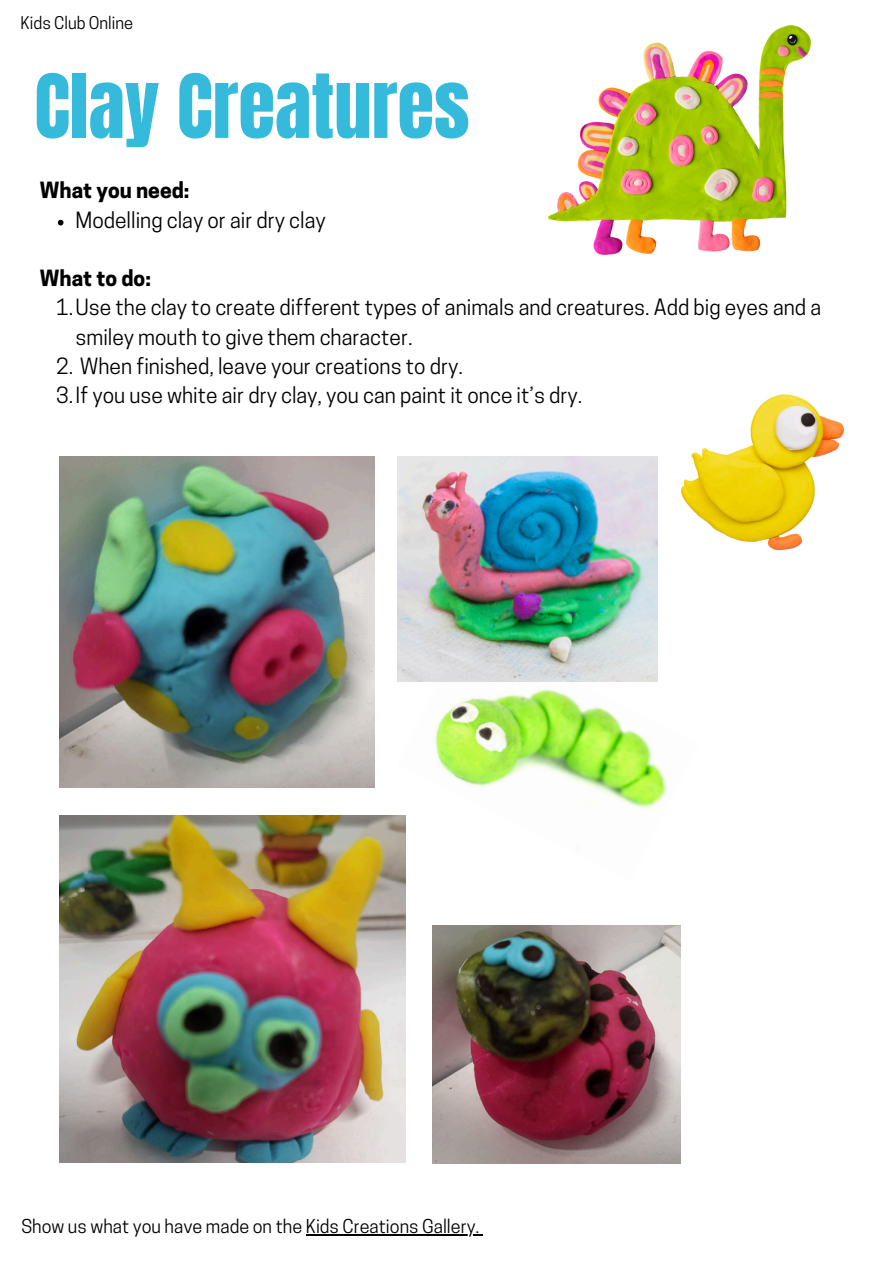
<style>
.page{position:relative;width:894px;height:1264px;background:#fff}
.page>*{position:absolute;margin:0;border:0;box-sizing:border-box;transform-origin:0 0}
.t1{font:75px "Anton";color:#36badc}
.t2{font:21px/29.2px "Cooper Hewitt";color:#000}
.t3{font:700 21px "Cooper Hewitt";color:#000}
.t4{font:18px "Cooper Hewitt";color:#000}
.t5{font:16.5px "Cooper Hewitt";color:#000}
</style>
<div class="page">
<img style="left:59px;top:456px;width:315px;height:331px">
<img style="left:59px;top:815px;width:347px;height:347px">
<img style="left:432px;top:925px;width:248px;height:237px">
<img style="left:397px;top:627px;width:270px;height:254px">
<img style="left:681px;top:394px;width:163px;height:157px">
<img style="left:548px;top:25px;width:262px;height:230px">
<img style="left:397px;top:456px;width:260px;height:225px">
<hr style="left:306px;top:1234px;width:173px;height:1px;background:#000">
<svg style="left:58px;top:220px;width:5px;height:5px"></svg>
<p class="t5" style="left:21px;top:16px;width:114px">Kids Club Online</p>
<h1 class="t1" style="left:34px;top:53px;width:436px">Clay Creatures</h1>
<p class="t3" style="left:40px;top:183px;width:151px">What you need:</p>
<p class="t2" style="left:75px;top:208px;width:251px">Modelling clay or air dry clay</p>
<p class="t3" style="left:40px;top:270px;width:112px">What to do:</p>
<p class="t2" style="left:75px;top:295px;width:747px;text-indent:-19px">1.Use the clay to create different types of animals and creatures. Add big eyes and a smiley mouth to give them character.</p>
<p class="t2" style="left:56px;top:354px;width:408px">2. When finished, leave your creations to dry.</p>
<p class="t2" style="left:56px;top:383px;width:527px">3.If you use white air dry clay, you can paint it once it’s dry.</p>
<p class="t4" style="left:21px;top:1219px;width:459px">Show us what you have made on the Kids Creations Gallery.</p>
</div>
